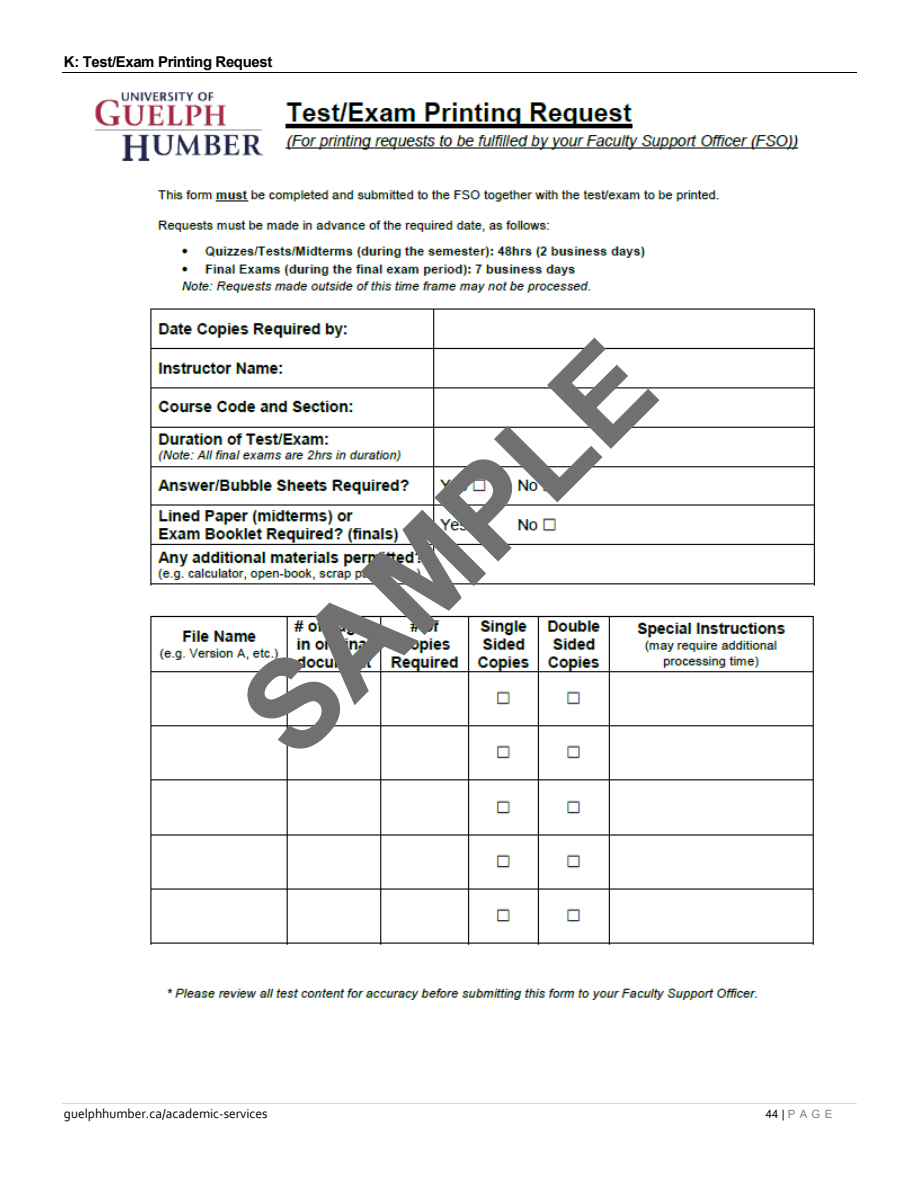
<style>
.page{position:relative;width:918px;height:1188px;background:#fff}
.page>*{position:absolute;margin:0;border:0;box-sizing:border-box;transform-origin:0 0}
.t1{font:700 15px "Arial";letter-spacing:-.025em;color:#000}
.t2{font:13.5px "Corbel";color:#000}
.t3{font:11.4px "Arial";letter-spacing:.39em;color:#7f7f7f}
.s1{color:#000}
</style>
<div class="page">
<hr style="left:62px;top:1103px;width:794px;height:1px;background:#d9d9d9">
<hr style="left:62px;top:72px;width:794px;height:1px;background:#000">
<img style="left:95px;top:92px;width:720px;height:908px">
<svg style="left:247px;top:338px;width:413px;height:411px"></svg>
<h2 class="t1" style="left:64px;top:51px;width:210px">K: Test/Exam Printing Request</h2>
<p class="t2" style="left:64px;top:1105px;width:205px">guelphhumber.ca/academic-services</p>
<p class="t3" style="left:766px;top:1106px;width:68px"><span class="s1">44|</span> PAGE</p>
</div>
